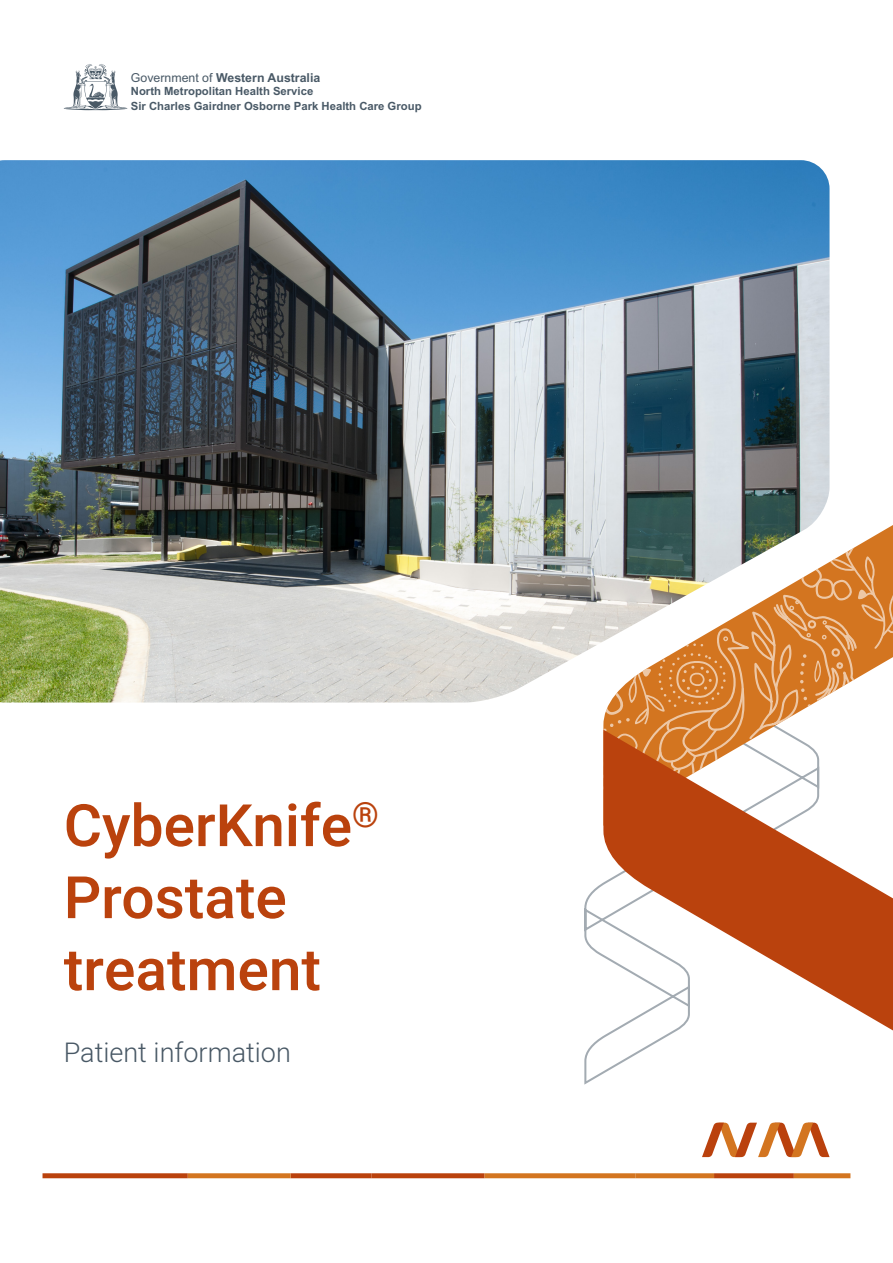
<style>
.page{position:relative;width:893px;height:1263px;background:#fff}
.page>*{position:absolute;margin:0;border:0;box-sizing:border-box;transform-origin:0 0}
.t1{font:500 58.5px/72px "Heebo";color:#ba420d}
.t2{font:300 27px "Heebo";color:#485865}
.t3{font:700 12.3px "Arial";color:#495966}
.t4{font:700 11.25px/15.3px "Arial";color:#495966}
.s1{font-weight:400}
</style>
<div class="page">
<svg style="left:584px;top:883px;width:46px;height:202px"></svg>
<svg style="left:603px;top:533px;width:290px;height:197px"></svg>
<svg style="left:603px;top:730px;width:290px;height:328px"></svg>
<svg style="left:702px;top:1123px;width:127px;height:34px"></svg>
<div style="left:794px;top:1173px;width:56px;height:5px;background:#d37520"></div>
<div style="left:714px;top:1173px;width:80px;height:5px;background:#ba420d"></div>
<div style="left:636px;top:1173px;width:78px;height:5px;background:#d37520"></div>
<div style="left:484px;top:1173px;width:152px;height:5px;background:#d37520"></div>
<div style="left:372px;top:1173px;width:112px;height:5px;background:#ba420d"></div>
<div style="left:291px;top:1173px;width:81px;height:5px;background:#ba420d"></div>
<div style="left:188px;top:1173px;width:103px;height:5px;background:#d37520"></div>
<div style="left:43px;top:1173px;width:145px;height:5px;background:#ba420d"></div>
<svg style="left:64px;top:64px;width:63px;height:46px"></svg>
<img style="left:0;top:160px;width:829px;height:542px">
<p class="t3" style="left:131px;top:69px;width:191px"><span class="s1">Government of</span> Western Australia</p>
<p class="t4" style="left:131px;top:83px;width:292px">North Metropolitan Health Service<br>Sir Charles Gairdner Osborne Park Health Care Group</p>
<h1 class="t1" style="left:64px;top:790px;width:316px">CyberKnife<sup>®<br></sup>Prostate treatment</h1>
<h2 class="t2" style="left:64px;top:1034px;width:229px">Patient information</h2>
</div>
